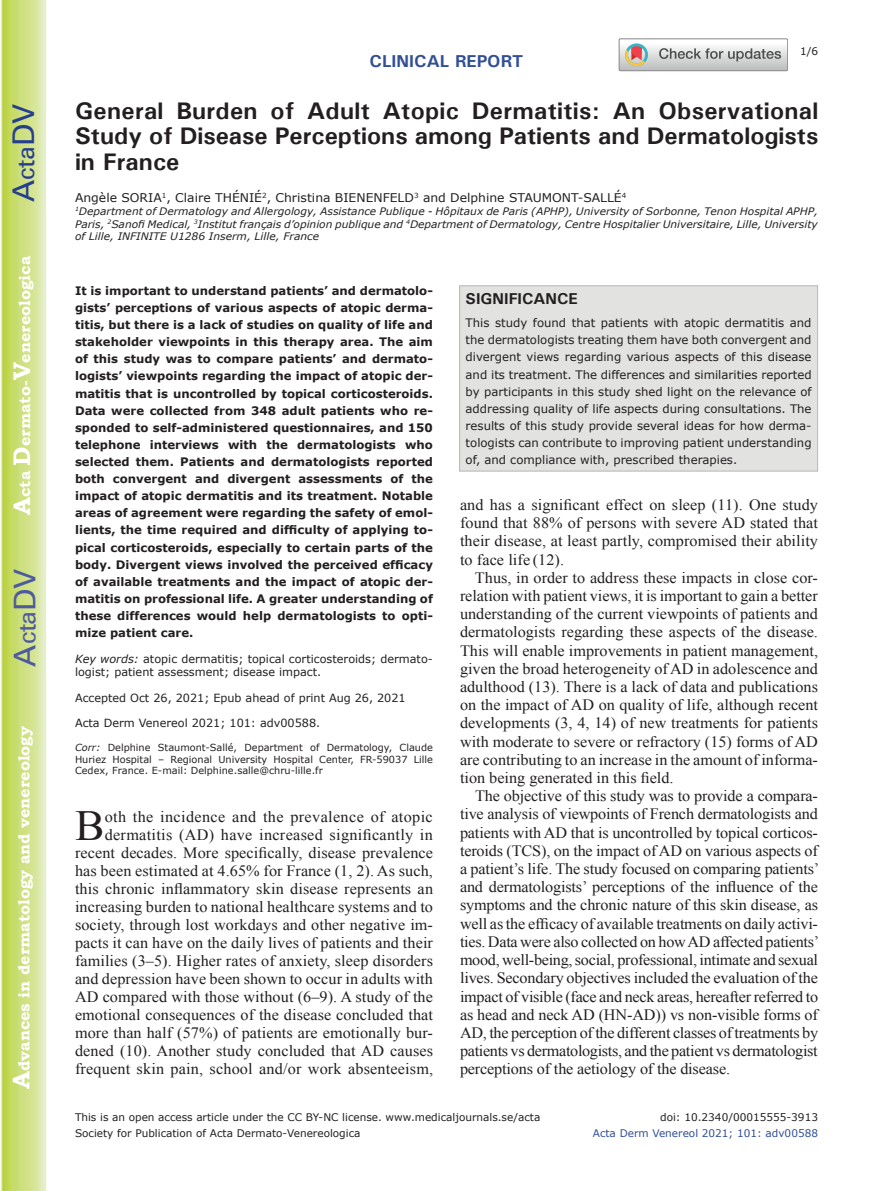
<style>
.page{position:relative;width:893px;height:1191px;background:#fff}
.page>*{position:absolute;margin:0;border:0;box-sizing:border-box;transform-origin:0 0}
.t1{font:42.9px "Times New Roman";color:#231f20}
.t2{font:30px "Univers";color:#4d5a9e}
.t3{font:30px "Univers";color:#253f8e}
.t4{font:700 24px/25.5px "Univers";color:#231f20;text-align:justify}
.t5{font:700 17.25px "Univers";color:#324f95}
.t6{font:15.75px/18.1px "Times New Roman";letter-spacing:.005em;color:#231f20;text-align:justify}
.t7{font:700 15.75px "Bookman Old Style";color:#fff}
.t8{font:700 15.75px "Univers";color:#231f20}
.t9{font:12px "Verdana";color:#231f20}
.t10{font:700 11.7px/17.1px "Verdana";color:#231f20;text-align:justify}
.t11{font:11.7px/17.1px "Verdana";color:#231f20;text-align:justify}
.t12{font:11.25px/13.5px "Verdana";color:#231f20}
.t13{font:10.5px "Verdana";color:#231f20}
.t14{font:10.5px "Verdana";color:#324f95}
.t15{font:italic 10.35px/12.8px "Verdana";color:#231f20;text-align:justify}
.t16{font:9.75px/11.7px "Verdana";color:#231f20;text-align:justify}
.s1{font-size:24px}
.s2{font-style:italic}
</style>
<div class="page">
<svg style="left:1px;top:0;width:45px;height:1191px;background:#cfe084"></svg>
<svg style="left:619px;top:39px;width:169px;height:32px"></svg>
<div style="left:459px;top:285px;width:359px;height:186px;background:#e2e2e1;border:1px solid #bab5b4"></div>
<h2 class="t3" style="left:6px;top:202px;width:100px;rotate:-90deg">A<span class="s1">cta</span>DV</h2>
<p class="t7" style="left:15px;top:515px;width:260px;rotate:-90deg"><span class="s1">A</span>cta <span class="s1">D</span>ermato-<span class="s1">V</span>enereologica</p>
<h2 class="t2" style="left:7px;top:666px;width:100px;rotate:-90deg">A<span class="s1">cta</span>DV</h2>
<p class="t7" style="left:15px;top:1088px;width:364px;rotate:-90deg"><span class="s1">A</span>dvances in dermatology and venereology</p>
<p class="t5" style="left:370px;top:50px;width:155px">CLINICAL REPORT</p>
<p class="t13" style="left:800px;top:44px;width:20px">1/6</p>
<h3 class="t4" style="left:75px;top:97px;width:745px">General Burden of Adult Atopic Dermatitis: An Observational Study of Disease Perceptions among Patients and Dermatologists in France</h3>
<p class="t9" style="left:75px;top:190px;width:553px">Angèle SORIA<sup>1</sup>, Claire THÉNIÉ<sup>2</sup>, Christina BIENENFELD<sup>3</sup> and Delphine STAUMONT-SALLÉ<sup>4</sup></p>
<p class="t15" style="left:75px;top:205px;width:744px"><sup>1</sup>Department of Dermatology and Allergology, Assistance Publique - Hôpitaux de Paris (APHP), University of Sorbonne, Tenon Hospital APHP, Paris, <sup>2</sup>Sanofi Medical, <sup>3</sup>Institut français d’opinion publique and <sup>4</sup>Department of Dermatology, Centre Hospitalier Universitaire, Lille, University of Lille, INFINITE U1286 Inserm, Lille, France</p>
<p class="t10" style="left:75px;top:282px;width:359px">It is important to understand patients’ and dermatolo&shy;gists’ perceptions of various aspects of atopic derma&shy;titis, but there is a lack of studies on quality of life and stakeholder viewpoints in this therapy area. The aim of this study was to compare patients’ and dermato&shy;logists’ viewpoints regarding the impact of atopic der&shy;matitis that is uncontrolled by topical corticosteroids.<br>Data were collected from 348 adult patients who re&shy;sponded to self-administered questionnaires, and 150 telephone interviews with the dermatologists who selected them. Patients and dermatologists reported both convergent and divergent assessments of the impact of atopic dermatitis and its treatment. Notable areas of agreement were regarding the safety of emol&shy;lients, the time required and difficulty of applying to&shy;pical corticosteroids, especially to certain parts of the body. Divergent views involved the perceived efficacy of available treatments and the impact of atopic der&shy;matitis on professional life. A greater understanding of these differences would help dermatologists to opti&shy;mize patient care.</p>
<p class="t12" style="left:75px;top:652px;width:359px"><span class="s2">Key words:</span> atopic dermatitis; topical corticosteroids; dermato&shy;logist; patient assessment; disease impact.</p>
<p class="t12" style="left:75px;top:691px;width:332px">Accepted Oct 26, 2021; Epub ahead of print Aug 26, 2021</p>
<p class="t12" style="left:75px;top:716px;width:247px">Acta Derm Venereol 2021; 101: adv00588.</p>
<p class="t16" style="left:75px;top:741px;width:359px"><span class="s2">Corr:</span> Delphine Staumont-Sallé, Department of Dermatology, Claude Huriez Hospital – Regional University Hospital Center, FR-59037 Lille Cedex, France. E-mail: Delphine.salle@chru-lille.fr</p>
<h1 class="t1" style="left:75px;top:797px;width:31px">B</h1>
<p class="t6" style="left:75px;top:807px;width:360px;text-align:right">oth the incidence and the prevalence of atopic dermatitis (AD) have increased significantly in recent decades. More specifically, disease prevalence has been estimated at 4.65% for France (1, 2). As such, this chronic inflammatory skin disease represents an increasing burden to national healthcare systems and to society, through lost workdays and other negative im&shy;pacts it can have on the daily lives of patients and their families (3–5). Higher rates of anxiety, sleep disorders and depression have been shown to occur in adults with AD compared with those without (6–9). A study of the emotional consequences of the disease concluded that more than half (57%) of patients are emotionally bur&shy;dened (10). Another study concluded that AD causes frequent skin pain, school and/or work absenteeism,</p>
<p class="t8" style="left:466px;top:289px;width:114px">SIGNIFICANCE</p>
<p class="t11" style="left:466px;top:314px;width:347px">This study found that patients with atopic dermatitis and the dermatologists treating them have both convergent and divergent views regarding various aspects of this disease and its treatment. The differences and similarities reported by participants in this study shed light on the relevance of addressing quality of life aspects during consultations. The results of this study provide several ideas for how derma&shy;tologists can contribute to improving patient understanding of, and compliance with, prescribed therapies.</p>
<p class="t6" style="left:460px;top:495px;width:360px">and has a significant effect on sleep (11). One study found that 88% of persons with severe AD stated that their disease, at least partly, compromised their ability to face life (12).</p>
<p class="t6" style="left:460px;top:568px;width:360px;text-indent:15px">Thus, in order to address these impacts in close cor&shy;relation with patient views, it is important to gain a better understanding of the current viewpoints of patients and dermatologists regarding these aspects of the disease.<br>This will enable improvements in patient management, given the broad heterogeneity of AD in adolescence and adulthood (13). There is a lack of data and publications on the impact of AD on quality of life, although recent developments (3, 4, 14) of new treatments for patients with moderate to severe or refractory (15) forms of AD are contributing to an increase in the amount of informa&shy;tion being generated in this field.</p>
<p class="t6" style="left:460px;top:786px;width:361px;text-indent:15px">The objective of this study was to provide a compara&shy;tive analysis of viewpoints of French dermatologists and patients with AD that is uncontrolled by topical corticos&shy;teroids (TCS), on the impact of AD on various aspects of a patient’s life. The study focused on comparing patients’ and dermatologists’ perceptions of the influence of the symptoms and the chronic nature of this skin disease, as well as the efficacy of available treatments on daily activi&shy;ties. Data were also collected on how AD affected patients’ mood, well-being, social, professional, intimate and sexual lives. Secondary objectives included the evaluation of the impact of visible (face and neck areas, hereafter referred to as head and neck AD (HN-AD)) vs non-visible forms of AD, the perception of the different classes of treatments by patients vs dermatologists, and the patient vs dermatologist perceptions of the aetiology of the disease.</p>
<p class="t13" style="left:75px;top:1110px;width:467px">This is an open access article under the CC BY-NC license. www.medicaljournals.se/acta</p>
<p class="t13" style="left:660px;top:1110px;width:159px">doi: 10.2340/00015555-3913</p>
<p class="t13" style="left:75px;top:1126px;width:287px">Society for Publication of Acta Dermato-Venereologica</p>
<p class="t14" style="left:593px;top:1126px;width:227px">Acta Derm Venereol 2021; 101: adv00588</p>
</div>
